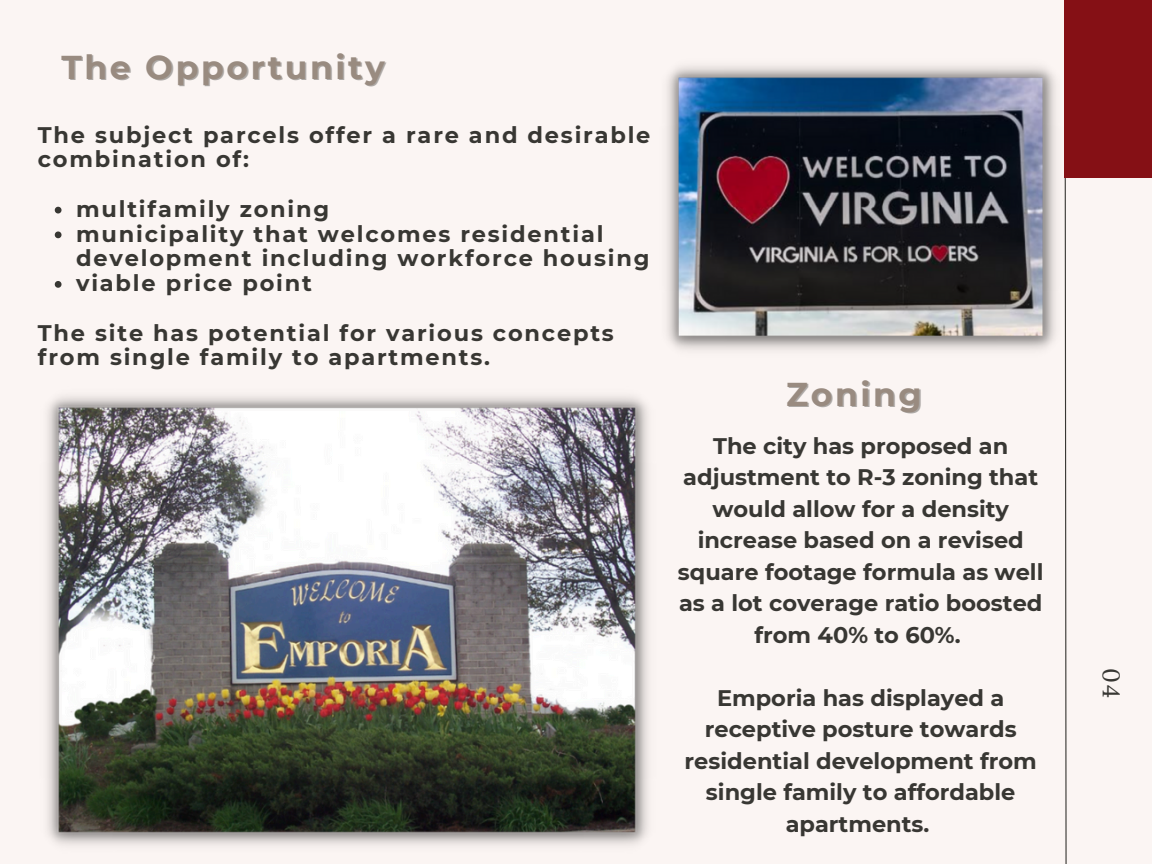
<style>
.page{position:relative;width:1152px;height:864px;background:#fbf5f3}
.page>*{position:absolute;margin:0;border:0;box-sizing:border-box;transform-origin:0 0}
.t1{font:700 33px "Montserrat";letter-spacing:.08em;color:#998b80}
.t2{font:24px "Lora";color:#383733}
.t3{font:700 22.5px/31.5px "Montserrat";color:#383733;text-align:center}
.t4{font:700 22.5px/24.8px "Montserrat";letter-spacing:.08em;color:#383733}
</style>
<div class="page">
<svg style="left:1064px;top:178px;width:3px;height:686px"></svg>
<div style="left:1064px;top:0;width:88px;height:178px;background:#851015"></div>
<img style="left:667px;top:66px;width:389px;height:284px">
<img style="left:47px;top:396px;width:602px;height:449px">
<svg style="left:55px;top:207px;width:7px;height:6px"></svg>
<svg style="left:55px;top:231px;width:7px;height:7px"></svg>
<svg style="left:55px;top:281px;width:7px;height:7px"></svg>
<h1 class="t1" style="left:61px;top:47px;width:325px">The Opportunity</h1>
<p class="t4" style="left:38px;top:122px;width:614px">The subject parcels offer a rare and desirable combination of:</p>
<p class="t4" style="left:76px;top:196px;width:255px">multifamily zoning</p>
<p class="t4" style="left:76px;top:221px;width:575px">municipality that welcomes residential development including workforce housing</p>
<p class="t4" style="left:76px;top:271px;width:237px">viable price point</p>
<p class="t4" style="left:38px;top:320px;width:577px">The site has potential for various concepts from single family to apartments.</p>
<p class="t1" style="left:786px;top:374px;width:137px">Zoning</p>
<h2 class="t3" style="left:678px;top:430px;width:367px">The city has proposed an adjustment to R-3 zoning that would allow for a density increase based on a revised square footage formula as well as a lot coverage ratio boosted from 40% to 60%.</h2>
<h2 class="t3" style="left:685px;top:682px;width:354px">Emporia has displayed a receptive posture towards residential development from single family to affordable apartments.</h2>
<p class="t2" style="left:1127px;top:668px;width:31px;rotate:90deg">04</p>
</div>
